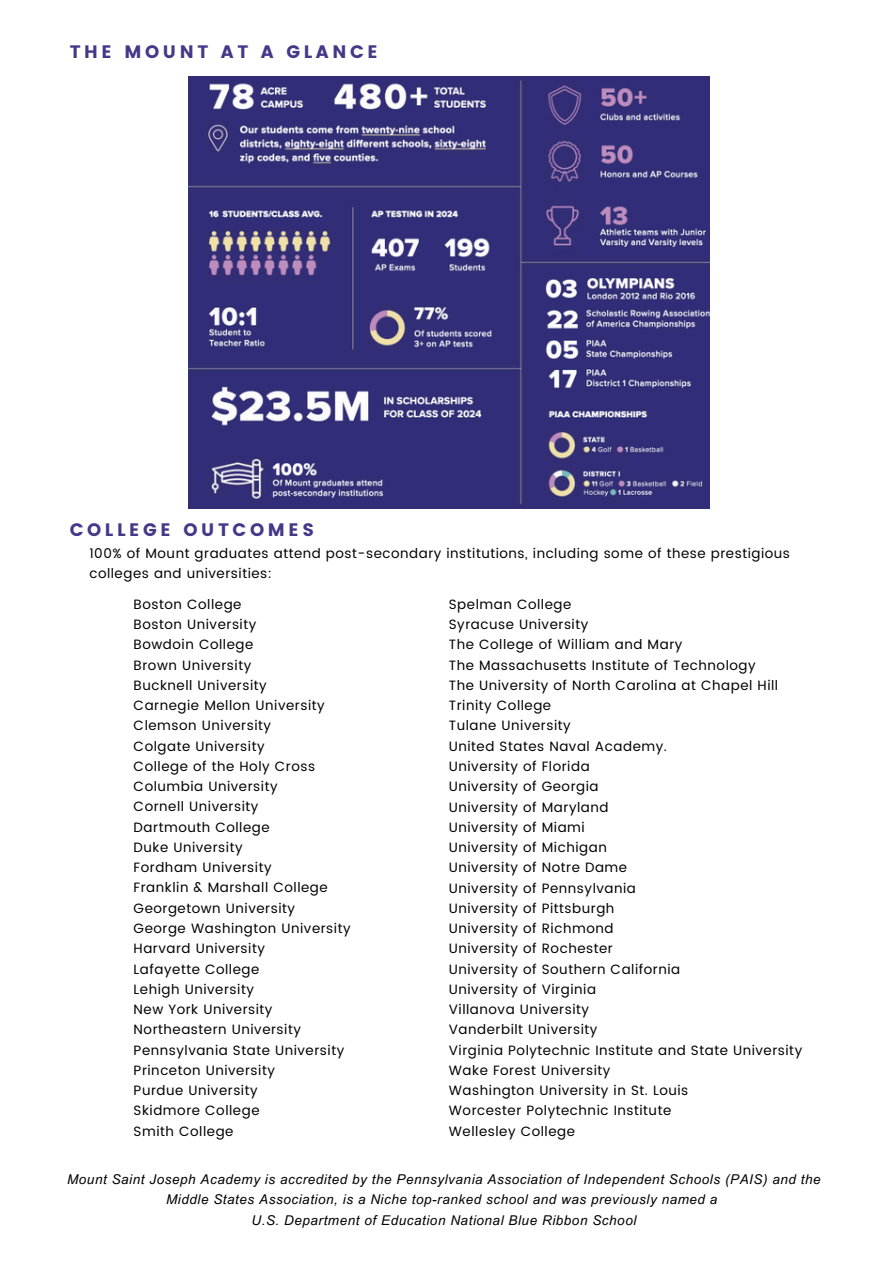
<style>
.page{position:relative;width:894px;height:1264px;background:#fff}
.page>*{position:absolute;margin:0;border:0;box-sizing:border-box;transform-origin:0 0}
.t1{font:18px "Poppins";letter-spacing:.2em;color:#463888}
.t2{font:13.5px/20.1px "Poppins";letter-spacing:.04em;color:#000}
.t3{font:italic 13.5px/20.2px "Arial MT Pro";letter-spacing:.04em;color:#000;text-align:center}
</style>
<div class="page">
<img style="left:188px;top:76px;width:521px;height:432px">
<p class="t1" style="left:70px;top:41px;width:309px">THE MOUNT AT A GLANCE</p>
<h1 class="t1" style="left:70px;top:519px;width:246px">COLLEGE OUTCOMES</h1>
<p class="t2" style="left:89px;top:543px;width:702px">100% of Mount graduates attend post-secondary institutions, including some of these prestigious colleges and universities:</p>
<p class="t2" style="left:448px;top:594px;width:124px">Spelman College</p>
<p class="t2" style="left:448px;top:614px;width:141px">Syracuse University</p>
<p class="t2" style="left:448px;top:634px;width:235px">The College of William and Mary</p>
<p class="t2" style="left:448px;top:655px;width:308px">The Massachusetts Institute of Technology</p>
<p class="t2" style="left:448px;top:675px;width:331px">The University of North Carolina at Chapel Hill</p>
<p class="t2" style="left:448px;top:695px;width:104px">Trinity College</p>
<p class="t2" style="left:448px;top:715px;width:123px">Tulane University</p>
<p class="t2" style="left:448px;top:736px;width:219px">United States Naval Academy.</p>
<p class="t2" style="left:448px;top:756px;width:142px">University of Florida</p>
<p class="t2" style="left:448px;top:776px;width:151px">University of Georgia</p>
<p class="t2" style="left:448px;top:796px;width:161px">University of Maryland</p>
<p class="t2" style="left:448px;top:817px;width:137px">University of Miami</p>
<p class="t2" style="left:448px;top:837px;width:159px">University of Michigan</p>
<p class="t2" style="left:448px;top:857px;width:180px">University of Notre Dame</p>
<p class="t2" style="left:448px;top:877px;width:189px">University of Pennsylvania</p>
<p class="t2" style="left:448px;top:898px;width:167px">University of Pittsburgh</p>
<p class="t2" style="left:448px;top:918px;width:166px">University of Richmond</p>
<p class="t2" style="left:448px;top:938px;width:165px">University of Rochester</p>
<p class="t2" style="left:448px;top:958px;width:233px">University of Southern California</p>
<p class="t2" style="left:448px;top:979px;width:149px">University of Virginia</p>
<p class="t2" style="left:448px;top:999px;width:142px">Villanova University</p>
<p class="t2" style="left:448px;top:1019px;width:150px">Vanderbilt University</p>
<p class="t2" style="left:448px;top:1039px;width:355px">Virginia Polytechnic Institute and State University</p>
<p class="t2" style="left:448px;top:1060px;width:163px">Wake Forest University</p>
<p class="t2" style="left:448px;top:1080px;width:241px">Washington University in St. Louis</p>
<p class="t2" style="left:448px;top:1100px;width:224px">Worcester Polytechnic Institute</p>
<p class="t2" style="left:448px;top:1120px;width:128px">Wellesley College</p>
<p class="t3" style="left:67px;top:1170px;width:754px">Mount Saint Joseph Academy is accredited by the Pennsylvania Association of Independent Schools (PAIS) and the<br>Middle States Association, is a Niche top-ranked school and was previously named a</p>
<p class="t3" style="left:251px;top:1211px;width:386px">U.S. Department of Education National Blue Ribbon School</p>
<p class="t2" style="left:134px;top:594px;width:109px">Boston College</p>
<p class="t2" style="left:134px;top:614px;width:124px">Boston University</p>
<p class="t2" style="left:134px;top:634px;width:121px">Bowdoin College</p>
<p class="t2" style="left:134px;top:655px;width:119px">Brown University</p>
<p class="t2" style="left:134px;top:675px;width:134px">Bucknell University</p>
<p class="t2" style="left:134px;top:695px;width:192px">Carnegie Mellon University</p>
<p class="t2" style="left:134px;top:715px;width:139px">Clemson University</p>
<p class="t2" style="left:134px;top:736px;width:132px">Colgate University</p>
<p class="t2" style="left:134px;top:756px;width:183px">College of the Holy Cross</p>
<p class="t2" style="left:134px;top:776px;width:145px">Columbia University</p>
<p class="t2" style="left:134px;top:796px;width:126px">Cornell University</p>
<p class="t2" style="left:134px;top:817px;width:137px">Dartmouth College</p>
<p class="t2" style="left:134px;top:837px;width:110px">Duke University</p>
<p class="t2" style="left:134px;top:857px;width:139px">Fordham University</p>
<p class="t2" style="left:134px;top:877px;width:195px">Franklin &amp; Marshall College</p>
<p class="t2" style="left:134px;top:898px;width:163px">Georgetown University</p>
<p class="t2" style="left:134px;top:918px;width:218px">George Washington University</p>
<p class="t2" style="left:134px;top:938px;width:133px">Harvard University</p>
<p class="t2" style="left:134px;top:958px;width:127px">Lafayette College</p>
<p class="t2" style="left:134px;top:979px;width:122px">Lehigh University</p>
<p class="t2" style="left:134px;top:999px;width:140px">New York University</p>
<p class="t2" style="left:134px;top:1019px;width:169px">Northeastern University</p>
<p class="t2" style="left:134px;top:1039px;width:212px">Pennsylvania State University</p>
<p class="t2" style="left:134px;top:1060px;width:143px">Princeton University</p>
<p class="t2" style="left:134px;top:1080px;width:125px">Purdue University</p>
<p class="t2" style="left:134px;top:1100px;width:127px">Skidmore College</p>
<p class="t2" style="left:134px;top:1120px;width:101px">Smith College</p>
</div>
